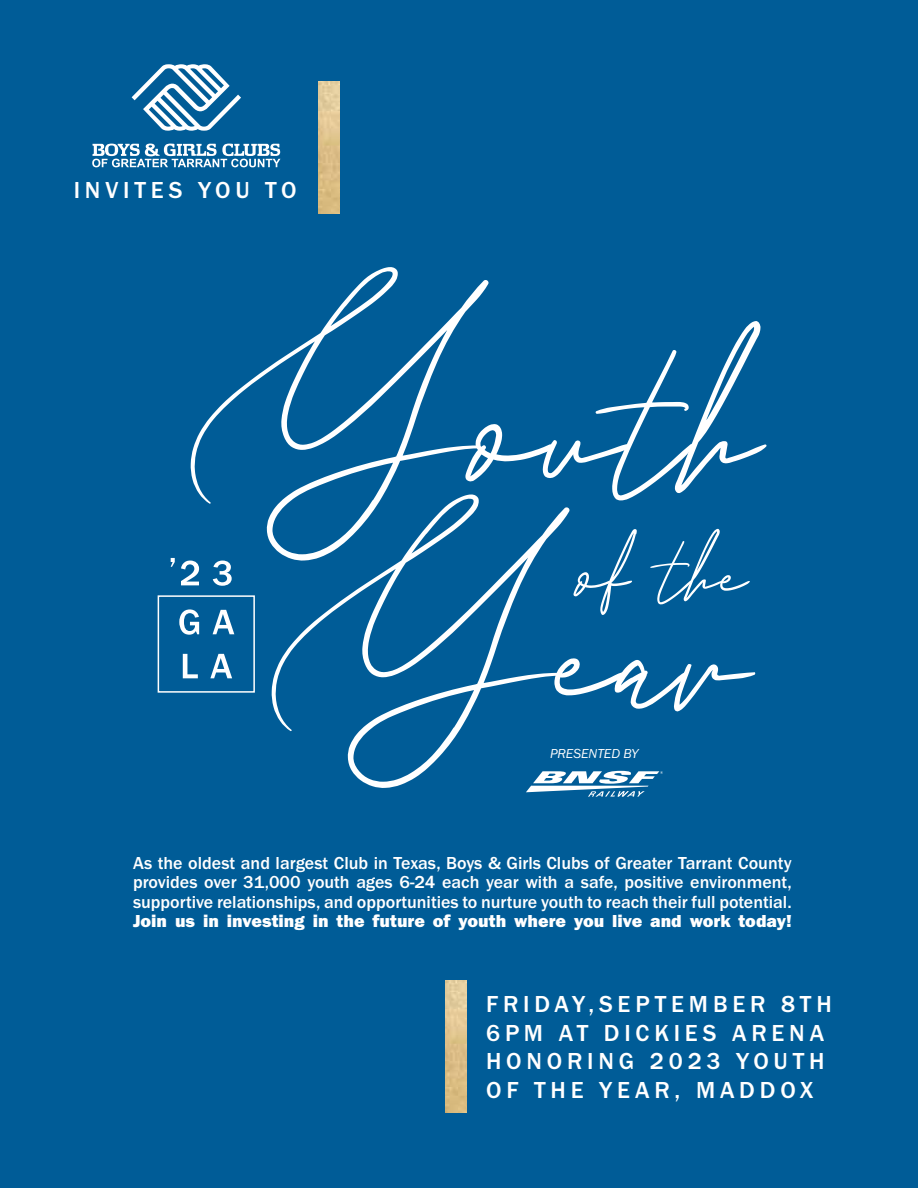
<style>
.page{position:relative;width:918px;height:1188px;background:#005c97}
.page>*{position:absolute;margin:0;border:0;box-sizing:border-box;transform-origin:0 0}
.t1{font:500 24px/28.8px "Franklin Gothic URW";letter-spacing:.2em;color:#fff}
.t2{font:500 18px/19.5px "Franklin Gothic URW";color:#fff;text-align:justify}
.t3{font:18px "Franklin Gothic URW Hea";color:#fff}
.t4{font:13.5px "Franklin Gothic URW Boo Ita";letter-spacing:-.005em;color:#fff}
</style>
<div class="page">
<svg style="left:132px;top:64px;width:109px;height:67px"></svg>
<svg style="left:92px;top:144px;width:188px;height:23px"></svg>
<div style="left:158px;top:595px;width:97px;height:98px;border:2px solid #fff"></div>
<svg style="left:181px;top:561px;width:18px;height:24px"></svg>
<svg style="left:213px;top:561px;width:19px;height:25px"></svg>
<svg style="left:171px;top:558px;width:4px;height:9px"></svg>
<svg style="left:179px;top:609px;width:20px;height:26px"></svg>
<svg style="left:213px;top:610px;width:21px;height:24px"></svg>
<svg style="left:183px;top:654px;width:15px;height:24px"></svg>
<svg style="left:210px;top:654px;width:22px;height:24px"></svg>
<svg style="left:191px;top:267px;width:298px;height:294px"></svg>
<svg style="left:465px;top:321px;width:302px;height:179px"></svg>
<svg style="left:272px;top:494px;width:298px;height:294px"></svg>
<svg style="left:554px;top:658px;width:201px;height:54px"></svg>
<svg style="left:574px;top:529px;width:63px;height:86px"></svg>
<svg style="left:650px;top:529px;width:100px;height:75px"></svg>
<img style="left:445px;top:980px;width:22px;height:132px">
<img style="left:318px;top:82px;width:22px;height:132px">
<svg style="left:526px;top:771px;width:137px;height:26px"></svg>
<h1 class="t1" style="left:74px;top:175px;width:224px">INVITES YOU TO</h1>
<p class="t4" style="left:550px;top:746px;width:90px">PRESENTED BY</p>
<p class="t2" style="left:133px;top:853px;width:660px">As the oldest and largest Club in Texas, Boys &amp; Girls Clubs of Greater Tarrant County provides over 31,000 youth ages 6-24 each year with a safe, positive environment, supportive relationships, and opportunities to nurture youth to reach their full potential.</p>
<p class="t3" style="left:133px;top:910px;width:660px">Join us in investing in the future of youth where you live and work today!</p>
<h1 class="t1" style="left:486px;top:989px;width:347px">FRIDAY,SEPTEMBER 8TH<br>6PM AT DICKIES ARENA<br>HONORING 2023 YOUTH<br>OF THE YEAR, MADDOX</h1>
</div>
